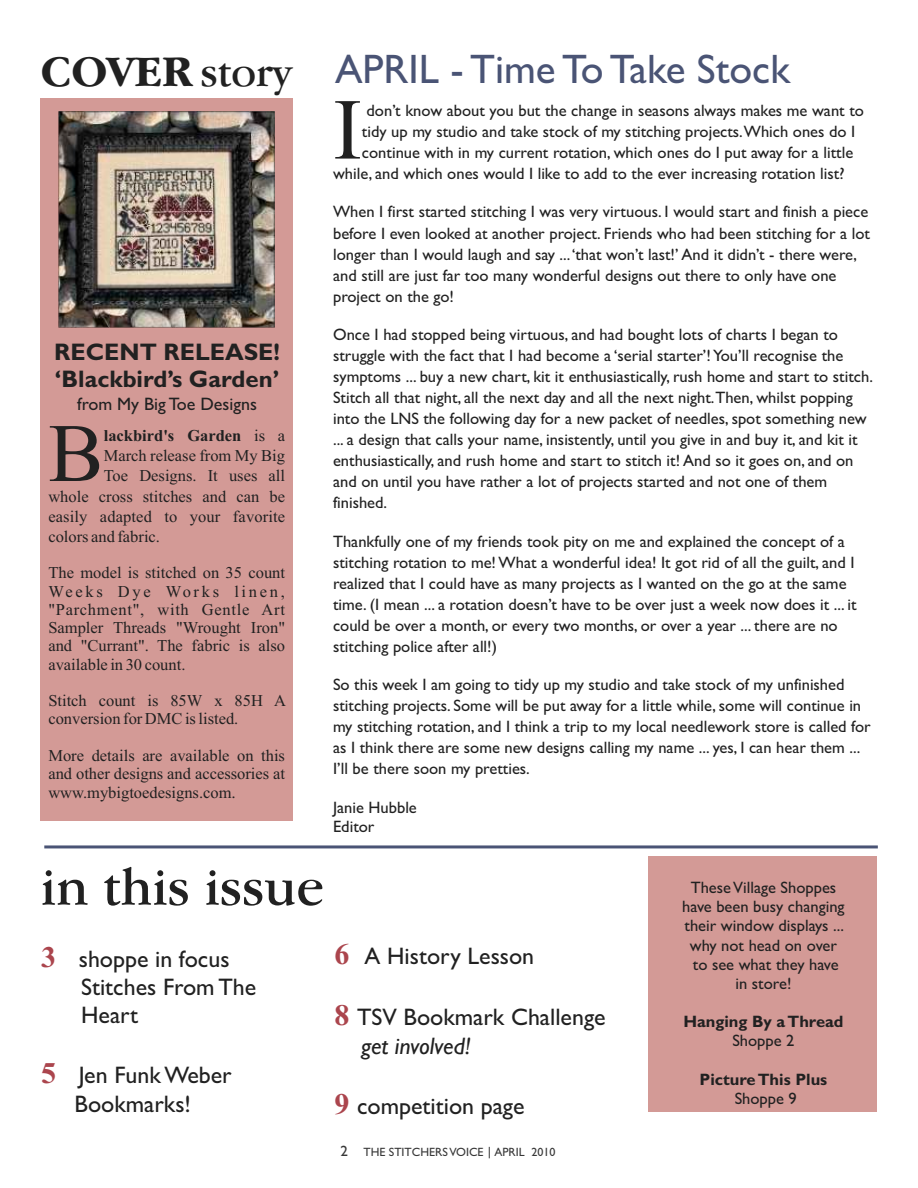
<style>
.page{position:relative;width:918px;height:1188px;background:#fff}
.page>*{position:absolute;margin:0;border:0;box-sizing:border-box;transform-origin:0 0}
.t1{font:86.7px "Times New Roman";color:#212121}
.t2{font:82.95px "Times New Roman";color:#212121}
.t3{font:54.45px "Garamond IT Cby BT";color:#212121}
.t4{font:700 45px "Garamond IT Cby BT";color:#212121}
.t5{font:41.25px "Gill Sans";color:#4a5475}
.t6{font:700 30px/60.9px "Times New Roman";color:#ab454d}
.t7{font:700 24px/27.8px "Gill Sans";color:#212121}
.t8{font:23.85px/28.2px "Gill Sans";color:#212121}
.t9{font:italic 23.85px "Gill Sans";color:#212121}
.t10{font:18px "Gill Sans";color:#212121}
.t11{font:16.5px/21px "Gill Sans";color:#212121}
.t12{font:16.5px/18.3px "Times New Roman";color:#212121;text-align:justify}
.t13{font:700 16.5px "Gill Sans";color:#212121}
.t14{font:700 16.5px "Times New Roman";color:#212121}
.t15{font:12px "Gill Sans";color:#383838}
.s1{font-weight:400;font-size:42.45px}
.s2{font-weight:400}
.s3{font-size:17.25px}
.s4{font-size:15px}
.s5{font-family:"Verdana"}
</style>
<div class="page">
<div style="left:40px;top:98px;width:253px;height:723px;background:#d39a96"></div>
<div style="left:648px;top:857px;width:229px;height:255px;background:#d39a96"></div>
<img style="left:58px;top:111px;width:217px;height:216px">
<hr style="left:44px;top:845px;width:834px;height:3px;background:#4a5475">
<h3 class="t4" style="left:41px;top:51px;width:253px">COVER <span class="s1">story</span></h3>
<h3 class="t7" style="left:54px;top:340px;width:227px">RECENT RELEASE! ‘Blackbird’s Garden’</h3>
<p class="t10" style="left:77px;top:397px;width:181px">from My Big Toe Designs</p>
<h2 class="t2" style="left:48px;top:424px;width:57px">B</h2>
<p class="t14" style="left:104px;top:430px;width:183px">lackbird's Garden <span class="s2">is a</span></p>
<p class="t12" style="left:104px;top:448px;width:183px">March release from My Big</p>
<p class="t12" style="left:104px;top:468px;width:183px">Toe Designs. It uses all</p>
<p class="t12" style="left:48px;top:488px;width:238px">whole cross stitches and can be</p>
<p class="t12" style="left:48px;top:509px;width:238px">easily adapted to your favorite</p>
<p class="t12" style="left:48px;top:529px;width:113px">colors and fabric.</p>
<p class="t12" style="left:48px;top:565px;width:238px">The model is stitched on 35 count Weeks Dye Works linen, "Parchment", with Gentle Art Sampler Threads "Wrought Iron" and "Currant". The fabric is also available in 30 count.</p>
<p class="t12" style="left:48px;top:693px;width:239px">Stitch count is 85W x 85H A conversion for DMC is listed.</p>
<p class="t12" style="left:48px;top:748px;width:238px">More details are available on this and other designs and accessories at www.mybigtoedesigns.com<span class="s3">.</span></p>
<h3 class="t5" style="left:335px;top:55px;width:457px">APRIL - Time To Take Stock</h3>
<h1 class="t1" style="left:333px;top:98px;width:30px">I</h1>
<p class="t11" style="left:362px;top:102px;width:503px">don’t know about you but the change in seasons always makes me want to tidy up my studio and take stock of my stitching projects.Which ones do I</p>
<p class="t11" style="left:333px;top:144px;width:522px;text-indent:29px">continue with in my current rotation, which ones do I put away for a little while, and which ones would I like to add to the ever increasing rotation list?</p>
<p class="t11" style="left:333px;top:203px;width:538px">When I first started stitching I was very virtuous. I would start and finish a piece before I even looked at another project. Friends who had been stitching for a lot longer than I would laugh and say ...‘that won’t last!’ And it didn’t - there were, and still are just far too many wonderful designs out there to only have one project on the go!</p>
<p class="t11" style="left:333px;top:326px;width:541px">Once I had stopped being virtuous, and had bought lots of charts I began to struggle with the fact that I had become a ‘serial starter’! You’ll recognise the symptoms ... buy a new chart, kit it enthusiastically, rush home and start to stitch.<br>Stitch all that night, all the next day and all the next night.Then, whilst popping into the LNS the following day for a new packet of needles, spot something new ... a design that calls your name, insistently, until you give in and buy it, and kit it enthusiastically, and rush home and start to stitch it! And so it goes on, and on and on until you have rather a lot of projects started and not one of them finished.</p>
<p class="t11" style="left:333px;top:532px;width:525px">Thankfully one of my friends took pity on me and explained the concept of a stitching rotation to me! What a wonderful idea! It got rid of all the guilt, and I realized that I could have as many projects as I wanted on the go at the same time. (I mean ... a rotation doesn’t have to be over just a week now does it ... it could be over a month, or every two months, or over a year ... there are no stitching police after all!)</p>
<p class="t11" style="left:333px;top:676px;width:539px">So this week I am going to tidy up my studio and take stock of my unfinished stitching projects. Some will be put away for a little while, some will continue in my stitching rotation, and I think a trip to my local needlework store is called for as I think there are some new designs calling my name ... yes, I can hear them ...<br>I’ll be there soon my pretties.</p>
<p class="t11" style="left:333px;top:799px;width:85px;line-height:19.2px">Janie Hubble<br>Editor</p>
<h3 class="t3" style="left:41px;top:863px;width:285px">in this issue</h3>
<h3 class="t6" style="left:41px;top:929px;width:16px">3</h3>
<h3 class="t6" style="left:41px;top:1046px;width:16px">5</h3>
<h3 class="t8" style="left:79px;top:947px;width:179px">shoppe in focus<br>Stitches From The<br>Heart</h3>
<h3 class="t8" style="left:75px;top:1063px;width:159px;line-height:28.7px">Jen Funk Weber<br>Bookmarks!</h3>
<h3 class="t6" style="left:335px;top:927px;width:16px">6<br>8</h3>
<h3 class="t6" style="left:335px;top:1076px;width:16px">9</h3>
<h3 class="t8" style="left:365px;top:944px;width:171px">A History Lesson</h3>
<h3 class="t8" style="left:357px;top:1005px;width:250px">TSV Bookmark Challenge</h3>
<h3 class="t9" style="left:361px;top:1037px;width:111px">get involved!</h3>
<h3 class="t8" style="left:357px;top:1094px;width:169px">competition page</h3>
<p class="t15" style="left:341px;top:1148px;width:216px"><span class="s4">2</span> THE STITCHERS VOICE <span class="s5">|</span> APRIL 2010</p>
<p class="t11" style="left:682px;top:880px;width:164px;line-height:19.2px;text-align:center">These Village Shoppes have been busy changing their window displays ... why not head on over to see what they have<br>in store!</p>
<p class="t13" style="left:683px;top:1016px;width:162px">Hanging By a Thread</p>
<p class="t11" style="left:732px;top:1032px;width:64px">Shoppe 2</p>
<p class="t13" style="left:700px;top:1073px;width:129px">Picture This Plus</p>
<p class="t11" style="left:735px;top:1089px;width:64px">Shoppe 9</p>
</div>
